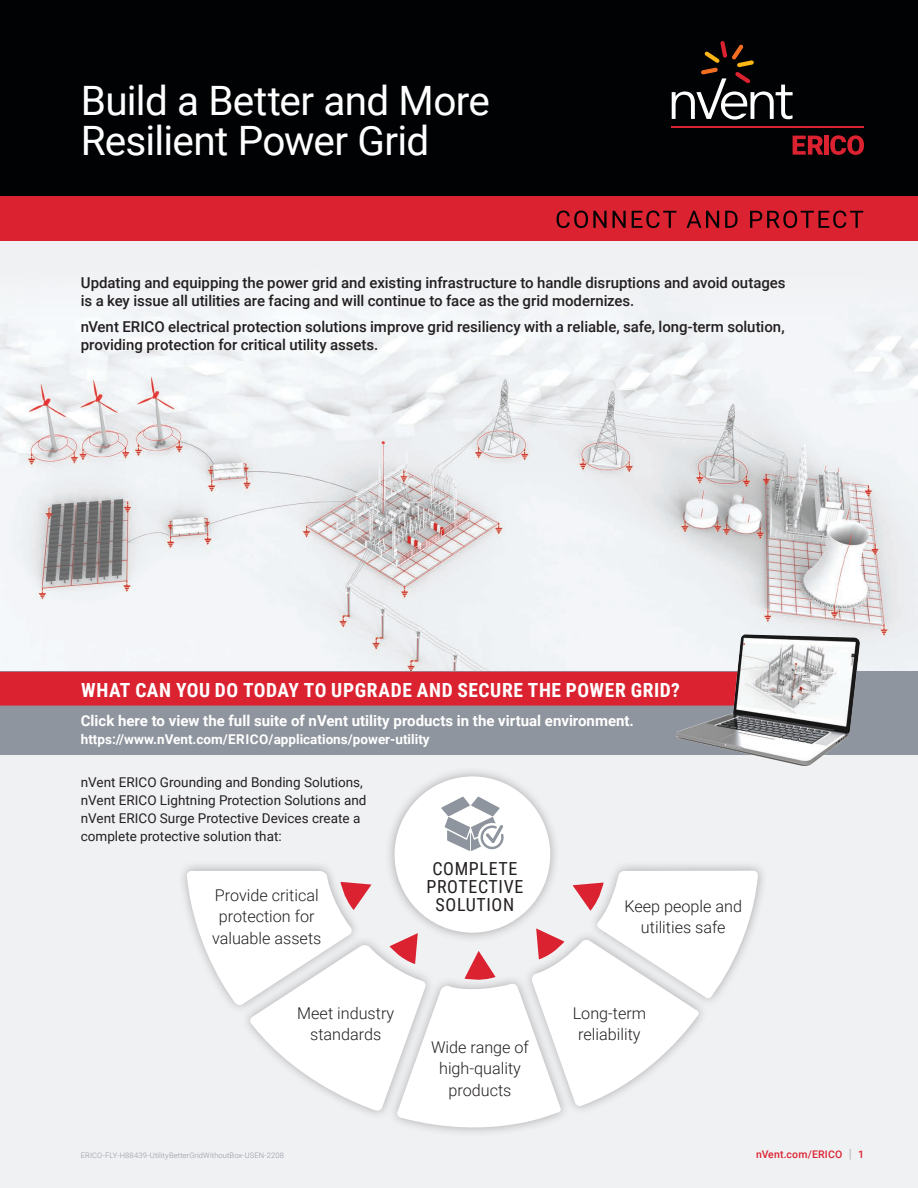
<style>
.page{position:relative;width:918px;height:1188px;background:#fff}
.page>*{position:absolute;margin:0;border:0;box-sizing:border-box;transform-origin:0 0}
.Title_Product_Name{font:40.5px/40.5px "Roboto";letter-spacing:-.02em;color:#fff}
.Product_Description{font:700 19.5px "Roboto Condensed";letter-spacing:.03em;color:#fff}
.Bodytext_1{font:18px/18px "Roboto Condensed";letter-spacing:.035em;color:#231f20;text-align:center}
.Bullet{font:300 16.2px/21.6px "Roboto";color:#231f20;text-align:center}
.Intro{font:500 15px/18px "Roboto";letter-spacing:-.005em;color:#231f20}
.Bodytext_1-2{font:700 15px "Roboto";color:#fff}
.Bodytext_1-3{font:13.5px/18px "Roboto";color:#231f20}
.Bodytext_1-4{font:700 13.5px "Roboto";color:#fff}
.t1{font:500 10.5px "Roboto";letter-spacing:.015em;color:#db2230}
.t2{font:300 7.5px "Roboto";letter-spacing:.02em;color:#8f959e}
.s1{font-weight:300;font-size:12.6px;color:#8f959e}
</style>
<div class="page">
<div style="left:0;top:232px;width:918px;height:956px;background:#f0f1f3"></div>
<img style="left:0;top:302px;width:918px;height:370px">
<svg style="left:0;top:672px;width:918px;height:83px;background:#969ba3"></svg>
<div style="left:0;top:672px;width:757px;height:34px;background:#db2230"></div>
<div style="left:177px;top:861px;width:590px;height:277px;background:#231f20;opacity:.34"></div>
<div style="left:384px;top:766px;width:176px;height:177px;background:#231f20;opacity:.34"></div>
<div style="left:395px;top:776px;width:155px;height:157px;background:#fff;border-radius:50%"></div>
<svg style="left:187px;top:871px;width:571px;height:267px"></svg>
<svg style="left:441px;top:797px;width:63px;height:54px"></svg>
<img style="left:677px;top:635px;width:70px;height:97px">
<div style="left:0;top:0;width:918px;height:196px;background:#010203"></div>
<div style="left:0;top:196px;width:918px;height:45px;background:#db2230"></div>
<svg style="left:557px;top:211px;width:306px;height:17px"></svg>
<svg style="left:830px;top:135px;width:34px;height:20px"></svg>
<div style="left:824px;top:136px;width:5px;height:19px;background:#db2230"></div>
<svg style="left:793px;top:136px;width:30px;height:19px"></svg>
<hr style="left:672px;top:126px;width:192px;height:2px;background:#db2230">
<svg style="left:672px;top:41px;width:121px;height:79px"></svg>
<p class="Title_Product_Name" style="left:81px;top:79px;width:411px">Build a Better and More<br>Resilient Power Grid</p>
<p class="Intro" style="left:81px;top:273px;width:706px">Updating and equipping the power grid and existing infrastructure to handle disruptions and avoid outages is a key issue all utilities are facing and will continue to face as the grid modernizes.</p>
<p class="Intro" style="left:81px;top:317px;width:705px">nVent ERICO electrical protection solutions improve grid resiliency with a reliable, safe, long-term solution, providing protection for critical utility assets.</p>
<p class="Product_Description" style="left:81px;top:677px;width:600px">WHAT CAN YOU DO TODAY TO UPGRADE AND SECURE THE POWER GRID?</p>
<p class="Bodytext_1-2" style="left:81px;top:710px;width:555px">Click here to view the full suite of nVent utility products in the virtual environment.</p>
<p class="Bodytext_1-4" style="left:81px;top:729px;width:350px">https://www.nVent.com/ERICO/applications/power-utility</p>
<p class="Bodytext_1-3" style="left:81px;top:772px;width:287px">nVent ERICO Grounding and Bonding Solutions, nVent ERICO Lightning Protection Solutions and nVent ERICO Surge Protective Devices create a complete protective solution that:</p>
<p class="Bullet" style="left:212px;top:884px;width:111px">Provide critical protection for valuable assets</p>
<p class="Bullet" style="left:297px;top:1002px;width:99px">Meet industry standards</p>
<p class="Bodytext_1" style="left:426px;top:859px;width:98px">COMPLETE<br>PROTECTIVE<br>SOLUTION</p>
<p class="Bullet" style="left:431px;top:1035px;width:99px">Wide range of high-quality products</p>
<p class="Bullet" style="left:625px;top:894px;width:119px">Keep people and utilities safe</p>
<p class="Bullet" style="left:573px;top:1002px;width:75px">Long-term reliability</p>
<p class="t2" style="left:81px;top:1150px;width:205px">ERICO-FLY-H88439-UtilityBetterGridWithoutBox-USEN-2208</p>
<p class="t1" style="left:756px;top:1147px;width:109px">nVent.com/ERICO <span class="s1">|</span> 1</p>
</div>
